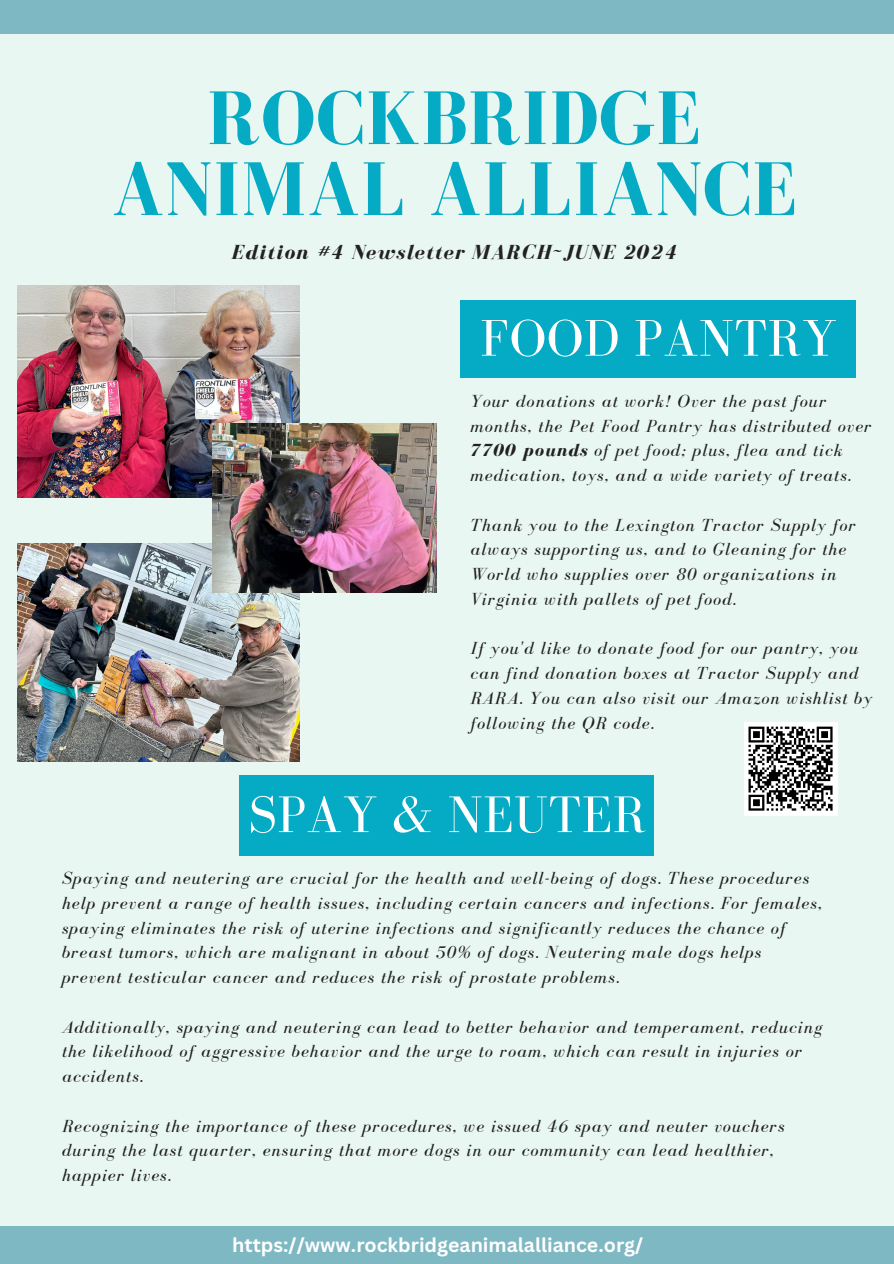
<style>
.page{position:relative;width:894px;height:1264px;background:#fff}
.page>*{position:absolute;margin:0;border:0;box-sizing:border-box;transform-origin:0 0}
.t1{font:700 78px/70.8px "Bodoni FLF";letter-spacing:.01em;color:#05abc4;text-align:center}
.t2{font:52.95px "Bodoni FLF";letter-spacing:.01em;color:#fff}
.t3{font:italic 700 21px "Bodoni FLF";letter-spacing:.06em;color:#222}
.t4{font:700 19.5px "Canva Sans";color:#fff}
.t5{font:italic 18px/24.8px "Bodoni FLF";letter-spacing:.06em;color:#222}
.s1{font-weight:700}
</style>
<div class="page">
<div style="left:0;top:10px;width:893px;height:1239px;background:#e9f7f2"></div>
<div style="left:0;top:1226px;width:893px;height:37px;background:#7eb9c3"></div>
<div style="left:0;top:0;width:893px;height:33px;background:#7eb9c3"></div>
<img style="left:17px;top:543px;width:282px;height:218px">
<div style="left:460px;top:301px;width:395px;height:76px;background:#05abc4"></div>
<div style="left:239px;top:775px;width:414px;height:80px;background:#05abc4"></div>
<img style="left:17px;top:286px;width:282px;height:211px">
<img style="left:213px;top:423px;width:223px;height:169px">
<div style="left:743px;top:722px;width:93px;height:93px;background:#fff"></div>
<svg style="left:748px;top:726px;width:85px;height:85px"></svg>
<h1 class="t1" style="left:111px;top:82px;width:687px">ROCKBRIDGE<br>ANIMAL ALLIANCE</h1>
<h3 class="t3" style="left:231px;top:240px;width:447px">Edition #4 Newsletter MARCH~JUNE 2024</h3>
<p class="t2" style="left:479px;top:309px;width:358px">FOOD PANTRY</p>
<h2 class="t5" style="left:470px;top:388px;width:402px">Your donations at work! Over the past four months, the Pet Food Pantry has distributed over <span class="s1">7700 pounds</span> of pet food; plus, flea and tick medication, toys, and a wide variety of treats.</h2>
<p class="t5" style="left:470px;top:512px;width:387px">Thank you to the Lexington Tractor Supply for always supporting us, and to Gleaning for the World who supplies over 80 organizations in Virginia with pallets of pet food.</p>
<p class="t5" style="left:470px;top:636px;width:403px">If you'd like to donate food for our pantry, you can find donation boxes at Tractor Supply and RARA. You can also visit our Amazon wishlist by following the QR code.</p>
<p class="t2" style="left:248px;top:785px;width:399px">SPAY &amp; NEUTER</p>
<p class="t5" style="left:62px;top:865px;width:761px">Spaying and neutering are crucial for the health and well-being of dogs. These procedures help prevent a range of health issues, including certain cancers and infections. For females, spaying eliminates the risk of uterine infections and significantly reduces the chance of breast tumors, which are malignant in about 50% of dogs. Neutering male dogs helps prevent testicular cancer and reduces the risk of prostate problems.</p>
<p class="t5" style="left:62px;top:1014px;width:761px">Additionally, spaying and neutering can lead to better behavior and temperament, reducing the likelihood of aggressive behavior and the urge to roam, which can result in injuries or accidents.</p>
<p class="t5" style="left:62px;top:1113px;width:723px">Recognizing the importance of these procedures, we issued 46 spay and neuter vouchers during the last quarter, ensuring that more dogs in our community can lead healthier, happier lives.</p>
<p class="t4" style="left:232px;top:1231px;width:412px">https://www.rockbridgeanimalalliance.org/</p>
</div>
